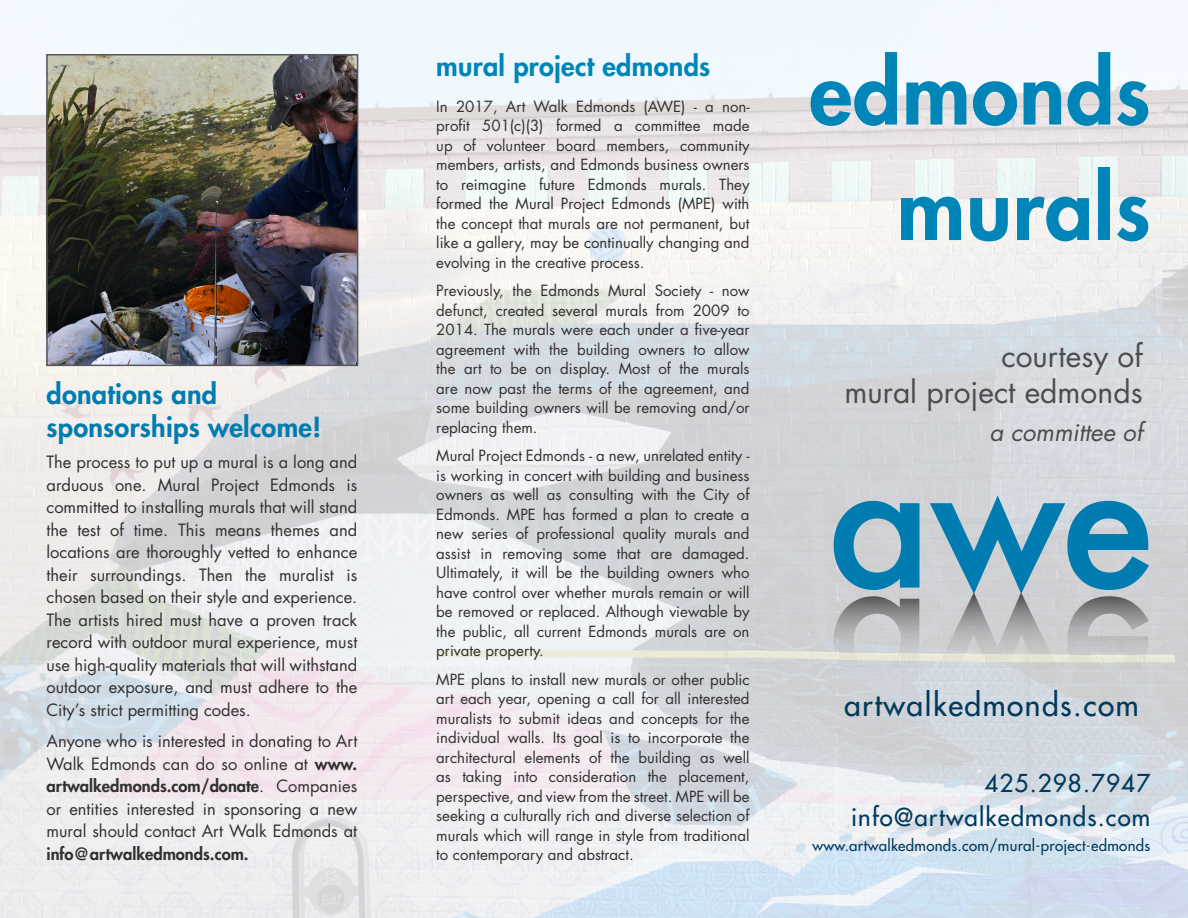
<style>
.page{position:relative;width:1188px;height:918px;background:#fff}
.page>*{position:absolute;margin:0;border:0;box-sizing:border-box;transform-origin:0 0}
.t1{font:800 85.5px "Futura Std";letter-spacing:.01em;color:#0085b8}
.t2{font:30px/36px "Futura Std";color:#4b4c4d;text-align:right}
.t3{font:500 30px "Futura Std";letter-spacing:.05em;color:#003a5d}
.t4{font:800 27px/32.4px "Futura Std";letter-spacing:.01em;color:#007cb1}
.t5{font:800 27px "Futura Std";letter-spacing:.01em;color:#0085b8}
.t6{font:500 24px/34.5px "Futura Std";letter-spacing:.05em;color:#003a5d;text-align:right}
.t7{font:italic 24px "Futura Std";color:#4b4c4d}
.t8{font:16.5px/22.5px "Futura Std";color:#312f30;text-align:justify}
.t9{font:15px/19.5px "Futura Std";color:#312f30;text-align:justify}
.t10{font:500 15px "Futura Std";letter-spacing:.02em;color:#003a5d}
.s1{font-weight:800}
</style>
<div class="page">
<img style="left:0;top:0;width:1188px;height:918px">
<svg style="left:834px;top:495px;width:315px;height:196px;background:#9cb9c6"></svg>
<img style="left:49px;top:57px;width:306px;height:306px">
<div style="left:46px;top:54px;width:312px;height:312px;border:2px solid #57585a"></div>
<p class="t4" style="left:46px;top:378px;width:276px">donations and sponsorships welcome!</p>
<p class="t8" style="left:46px;top:451px;width:312px">The process to put up a mural is a long and arduous one. Mural Project Edmonds is committed to installing murals that will stand the test of time. This means themes and locations are thoroughly vetted to enhance their surroundings. Then the muralist is chosen based on their style and experience.<br>The artists hired must have a proven track record with outdoor mural experience, must use high-quality materials that will withstand outdoor exposure, and must adhere to the City’s strict permitting codes.</p>
<p class="t8" style="left:46px;top:730px;width:312px">Anyone who is interested in donating to Art Walk Edmonds can do so online at <span class="s1">www. artwalkedmonds.com/donate</span>. Companies or entities interested in sponsoring a new mural should contact Art Walk Edmonds at <span class="s1">info@artwalkedmonds.com.</span></p>
<p class="t5" style="left:436px;top:49px;width:275px">mural project edmonds</p>
<p class="t9" style="left:436px;top:97px;width:315px">In 2017, Art Walk Edmonds (AWE) - a non&shy;profit 501(c)(3) formed a committee made up of volunteer board members, community members, artists, and Edmonds business owners to reimagine future Edmonds murals. They formed the Mural Project Edmonds (MPE) with the concept that murals are not permanent, but like a gallery, may be continually changing and evolving in the creative process.</p>
<p class="t9" style="left:436px;top:281px;width:315px">Previously, the Edmonds Mural Society - now defunct, created several murals from 2009 to 2014. The murals were each under a five-year agreement with the building owners to allow the art to be on display. Most of the murals are now past the terms of the agreement, and some building owners will be removing and/or replacing them.</p>
<p class="t9" style="left:436px;top:446px;width:315px">Mural Project Edmonds - a new, unrelated entity - is working in concert with building and business owners as well as consulting with the City of Edmonds. MPE has formed a plan to create a new series of professional quality murals and assist in removing some that are damaged.<br>Ultimately, it will be the building owners who have control over whether murals remain or will be removed or replaced. Although viewable by the public, all current Edmonds murals are on private property.</p>
<p class="t9" style="left:436px;top:670px;width:315px">MPE plans to install new murals or other public art each year, opening a call for all interested muralists to submit ideas and concepts for the individual walls. Its goal is to incorporate the architectural elements of the building as well as taking into consideration the placement, perspective, and view from the street. MPE will be seeking a culturally rich and diverse selection of murals which will range in style from traditional to contemporary and abstract.</p>
<p class="t1" style="left:809px;top:39px;width:343px">edmonds</p>
<p class="t1" style="left:897px;top:154px;width:255px">murals</p>
<p class="t2" style="left:845px;top:338px;width:300px">courtesy of<br>mural project edmonds</p>
<p class="t7" style="left:989px;top:417px;width:155px">a committee of</p>
<p class="t3" style="left:844px;top:686px;width:296px">artwalkedmonds.com</p>
<p class="t6" style="left:851px;top:766px;width:301px">425.298.7947 info@artwalkedmonds.com</p>
<p class="t10" style="left:812px;top:836px;width:339px">www.artwalkedmonds.com/mural-project-edmonds</p>
</div>
